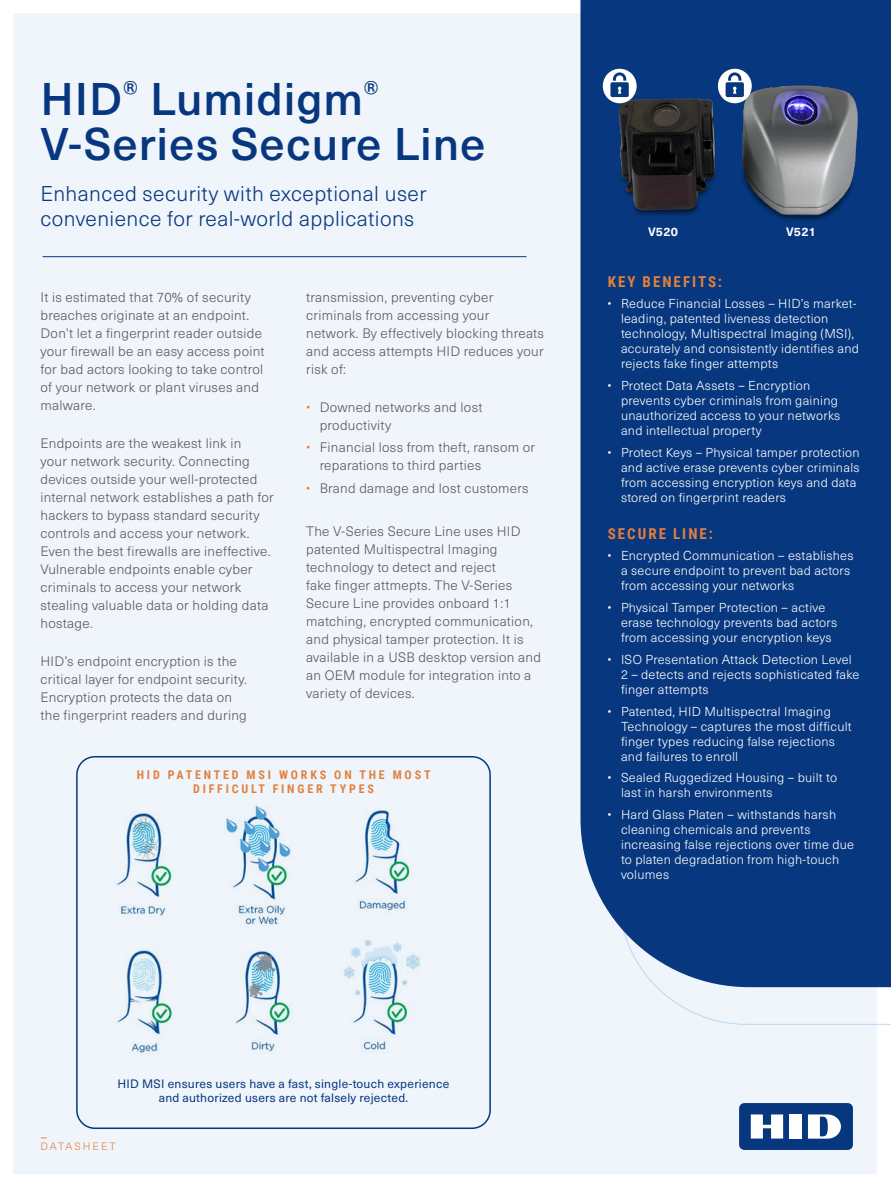
<style>
.page{position:relative;width:891px;height:1188px;background:#fff}
.page>*{position:absolute;margin:0;border:0;box-sizing:border-box;transform-origin:0 0}
.ds_1st_page_large_to{font:500 45px/45px "Neue Haas Unica Pro";letter-spacing:.02em;color:#07377e}
.t1{font:100 25.5px "Neue Haas Unica Pro";color:#e2813c}
.ds_pie_chart_subhead{font:300 21px/25.5px "Neue Haas Unica Pro";letter-spacing:.02em;color:#07377e}
.ds_blue_box_bullet_l{font:700 15px "Roboto Condensed";letter-spacing:.135em;color:#e2813c}
.ds_blue_box_bullet_l-2{font:700 15px "Roboto Condensed";letter-spacing:.135em;color:#e47e3d}
.ds_main_body{font:300 13.5px/18px "Neue Haas Unica Pro";letter-spacing:.02em;color:#58595b}
.t2{font:300 12.75px/15px "Neue Haas Unica Pro";letter-spacing:.02em;color:#fff}
.ds_small_section_sub{font:12px/14.4px "Neue Haas Unica Pro";letter-spacing:.02em;color:#07377e;text-align:center}
.ds_small_section_sub-2{font:700 12px/14.4px "Roboto Condensed";letter-spacing:.235em;color:#e2813c;text-align:center}
.ds_pie_chart_subhead-2{font:700 12px "Neue Haas Unica Pro";letter-spacing:.02em;color:#fff}
.t3{font:300 10.5px "Neue Haas Unica Pro";letter-spacing:.185em;color:#e2813c}
.s1{color:#e2813c}
</style>
<div class="page">
<div style="left:14px;top:14px;width:864px;height:1160px;background:#eff5fb"></div>
<div style="left:580px;top:0;width:311px;height:987px;background:#07377e"></div>
<div style="left:739px;top:1103px;width:114px;height:47px;background:#07377e;border-radius:5px"></div>
<div style="left:790px;top:1114px;width:12px;height:25px;background:#fff"></div>
<svg style="left:751px;top:1114px;width:32px;height:25px"></svg>
<svg style="left:808px;top:1114px;width:33px;height:25px"></svg>
<hr style="left:43px;top:256px;width:484px;height:1px;background:#07377e">
<img style="left:115px;top:805px;width:305px;height:249px">
<div style="left:76px;top:756px;width:415px;height:373px;border:2px solid #07377e;border-radius:18px"></div>
<img style="left:601px;top:72px;width:270px;height:184px">
<svg style="left:601px;top:69px;width:37px;height:34px"></svg>
<svg style="left:716px;top:69px;width:37px;height:34px"></svg>
<p class="ds_1st_page_large_to" style="left:40px;top:77px;width:446px">HID<sup>®</sup> Lumidigm<sup>®<br></sup>V-Series Secure Line</p>
<p class="ds_pie_chart_subhead" style="left:40px;top:181px;width:388px">Enhanced security with exceptional user convenience for real-world applications</p>
<p class="ds_main_body" style="left:40px;top:288px;width:226px">It is estimated that 70% of security breaches originate at an endpoint.<br>Don’t let a fingerprint reader outside your firewall be an easy access point for bad actors looking to take control of your network or plant viruses and malware.</p>
<p class="ds_main_body" style="left:40px;top:434px;width:235px">Endpoints are the weakest link in<br>your network security. Connecting devices outside your well-protected internal network establishes a path for hackers to bypass standard security controls and access your network.<br>Even the best firewalls are ineffective.<br>Vulnerable endpoints enable cyber criminals to access your network stealing valuable data or holding data hostage.</p>
<p class="ds_main_body" style="left:40px;top:653px;width:208px">HID’s endpoint encryption is the critical layer for endpoint security.<br>Encryption protects the data on the fingerprint readers and during</p>
<p class="ds_main_body" style="left:306px;top:288px;width:239px">transmission, preventing cyber criminals from accessing your network. By effectively blocking threats and access attempts HID reduces your risk of:</p>
<p class="ds_main_body" style="left:320px;top:398px;width:164px;text-indent:-14px"><span class="s1">•</span> Downed networks and lost productivity</p>
<p class="ds_main_body" style="left:320px;top:439px;width:217px;text-indent:-14px"><span class="s1">•</span> Financial loss from theft, ransom or reparations to third parties</p>
<p class="ds_main_body" style="left:306px;top:480px;width:224px"><span class="s1">•</span> Brand damage and lost customers</p>
<p class="ds_main_body" style="left:306px;top:522px;width:236px">The V-Series Secure Line uses HID patented Multispectral Imaging technology to detect and reject<br>fake finger attmepts. The V-Series Secure Line provides onboard 1:1 matching, encrypted communication, and physical tamper protection. It is available in a USB desktop version and an OEM module for integration into a variety of devices.</p>
<p class="ds_small_section_sub-2" style="left:137px;top:767px;width:295px">HID PATENTED MSI WORKS ON THE MOST<br>DIFFICULT FINGER TYPES</p>
<p class="ds_pie_chart_subhead-2" style="left:648px;top:225px;width:31px">V520</p>
<p class="ds_pie_chart_subhead-2" style="left:786px;top:225px;width:31px">V521</p>
<p class="ds_blue_box_bullet_l" style="left:608px;top:271px;width:116px">KEY BENEFITS:</p>
<p class="t2" style="left:621px;top:297px;width:239px;text-indent:-14px">• Reduce Financial Losses – HID’s market&shy;leading, patented liveness detection technology, Multispectral Imaging (MSI), accurately and consistently identifies and rejects fake finger attempts</p>
<p class="t2" style="left:621px;top:378px;width:221px;text-indent:-14px">• Protect Data Assets – Encryption prevents cyber criminals from gaining unauthorized access to your networks and intellectual property</p>
<p class="t2" style="left:621px;top:445px;width:240px;text-indent:-14px">• Protect Keys – Physical tamper protection and active erase prevents cyber criminals from accessing encryption keys and data stored on fingerprint readers</p>
<p class="ds_blue_box_bullet_l-2" style="left:608px;top:523px;width:107px">SECURE LINE:</p>
<p class="t2" style="left:621px;top:549px;width:234px;text-indent:-14px">• Encrypted Communication – establishes a secure endpoint to prevent bad actors from accessing your networks</p>
<p class="t2" style="left:621px;top:600px;width:218px;text-indent:-14px">• Physical Tamper Protection – active erase technology prevents bad actors from accessing your encryption keys</p>
<p class="t2" style="left:621px;top:652px;width:240px;text-indent:-14px">• ISO Presentation Attack Detection Level<br>2 – detects and rejects sophisticated fake finger attempts</p>
<p class="t2" style="left:621px;top:704px;width:232px;text-indent:-14px">• Patented, HID Multispectral Imaging Technology – captures the most difficult finger types reducing false rejections and failures to enroll</p>
<p class="t2" style="left:621px;top:771px;width:218px;text-indent:-14px">• Sealed Ruggedized Housing – built to last in harsh environments</p>
<p class="t2" style="left:621px;top:807px;width:235px;text-indent:-14px">• Hard Glass Platen – withstands harsh cleaning chemicals and prevents increasing false rejections over time due to platen degradation from high-touch volumes</p>
<p class="ds_small_section_sub" style="left:118px;top:1077px;width:333px">HID MSI ensures users have a fast, single-touch experience and authorized users are not falsely rejected.</p>
<h2 class="t1" style="left:40px;top:1123px;width:9px">-</h2>
<p class="t3" style="left:40px;top:1140px;width:77px">DATASHEET</p>
</div>
